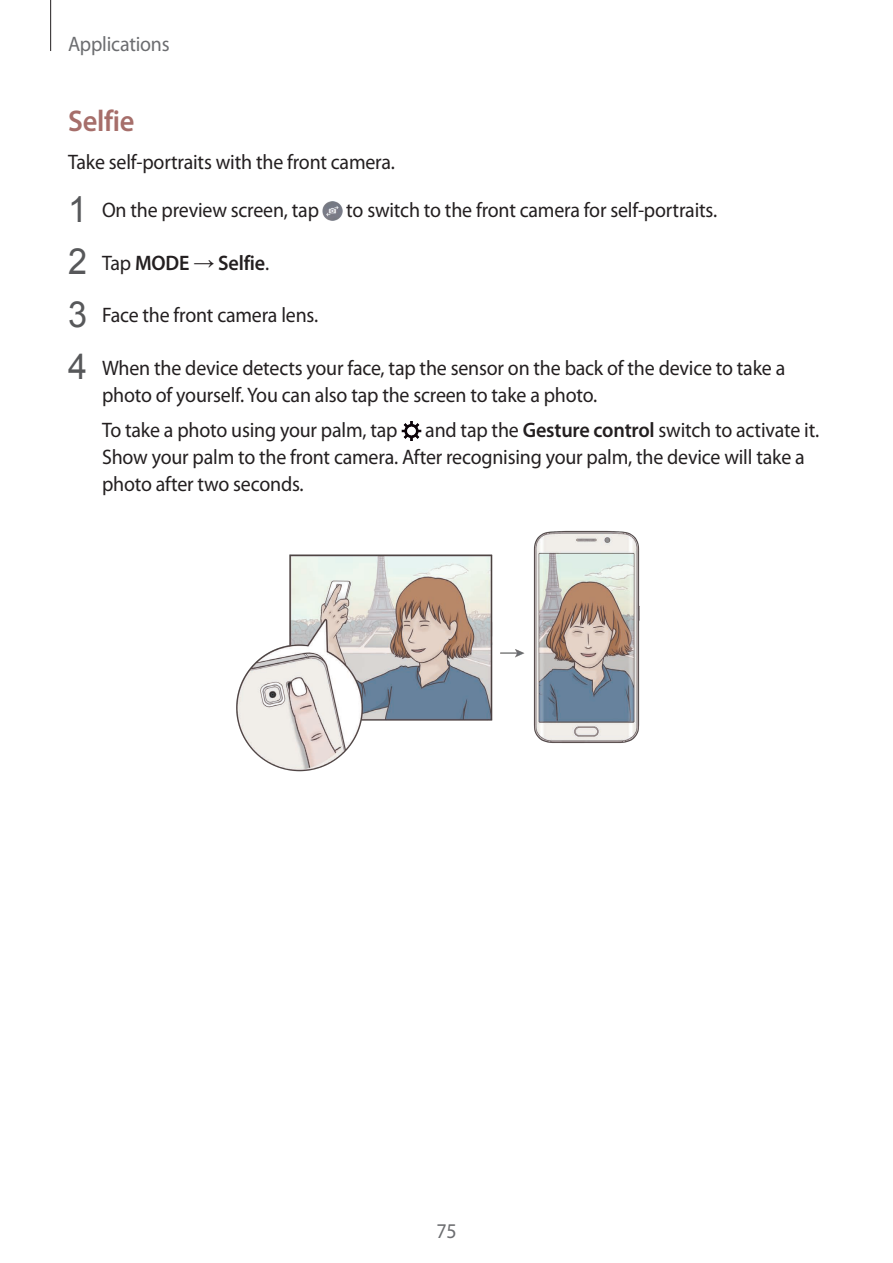
<style>
.page{position:relative;width:893px;height:1263px;background:#fff}
.page>*{position:absolute;margin:0;border:0;box-sizing:border-box;transform-origin:0 0}
.t1{font:600 30px "Myriad Pro";letter-spacing:-.01em;color:#a66e6a;scale:.95 1}
.t2{font:21px/27px "Myriad Pro";letter-spacing:-.01em;color:#231f20;scale:.95 1}
.t3{font:600 21px "Myriad Pro";letter-spacing:-.01em;color:#231f20;scale:.96 1}
.t4{font:21px "Myriad Pro";letter-spacing:-.01em;color:#6c6d70;scale:.95 1}
.s1{font-family:"Arial";font-size:36px;color:#57585a}
.s2{font-family:"Arial";font-weight:400;font-size:36px;color:#57585a}
.s3{font-weight:400}
.s4{font-family:"Arial";font-weight:400}
.s5{font-weight:600}
</style>
<div class="page">
<hr style="left:50px;top:0;width:1px;height:51px;background:#231f20">
<img style="left:323px;top:201px;width:19px;height:19px">
<img style="left:401px;top:421px;width:20px;height:19px">
<img style="left:236px;top:530px;width:404px;height:242px">
<p class="t4" style="left:68px;top:31px;width:109px">Applications</p>
<h1 class="t1" style="left:68px;top:102px;width:72px">Selfie</h1>
<p class="t2" style="left:68px;top:148px;width:346px">Take self-portraits with the front camera.</p>
<p class="t2" style="left:68px;top:196px;width:266px"><span class="s1">1</span> On the preview screen, tap</p>
<p class="t2" style="left:346px;top:196px;width:392px">to switch to the front camera for self-portraits.</p>
<p class="t3" style="left:68px;top:249px;width:211px"><span class="s2">2</span> <span class="s3">Tap</span> MODE <span class="s4">→</span> Selfie<span class="s3">.</span></p>
<p class="t2" style="left:68px;top:301px;width:265px"><span class="s1">3</span> Face the front camera lens.</p>
<p class="t2" style="left:102px;top:354px;width:721px;text-indent:-34px"><span class="s1">4</span> When the device detects your face, tap the sensor on the back of the device to take a photo of yourself. You can also tap the screen to take a photo.</p>
<p class="t2" style="left:102px;top:416px;width:313px">To take a photo using your palm, tap</p>
<p class="t2" style="left:102px;top:416px;width:756px;text-indent:323px">and tap the <span class="s5">Gesture control</span> switch to activate it.<br>Show your palm to the front camera. After recognising your palm, the device will take a photo after two seconds.</p>
<p class="t4" style="left:436px;top:1218px;width:23px">75</p>
</div>
